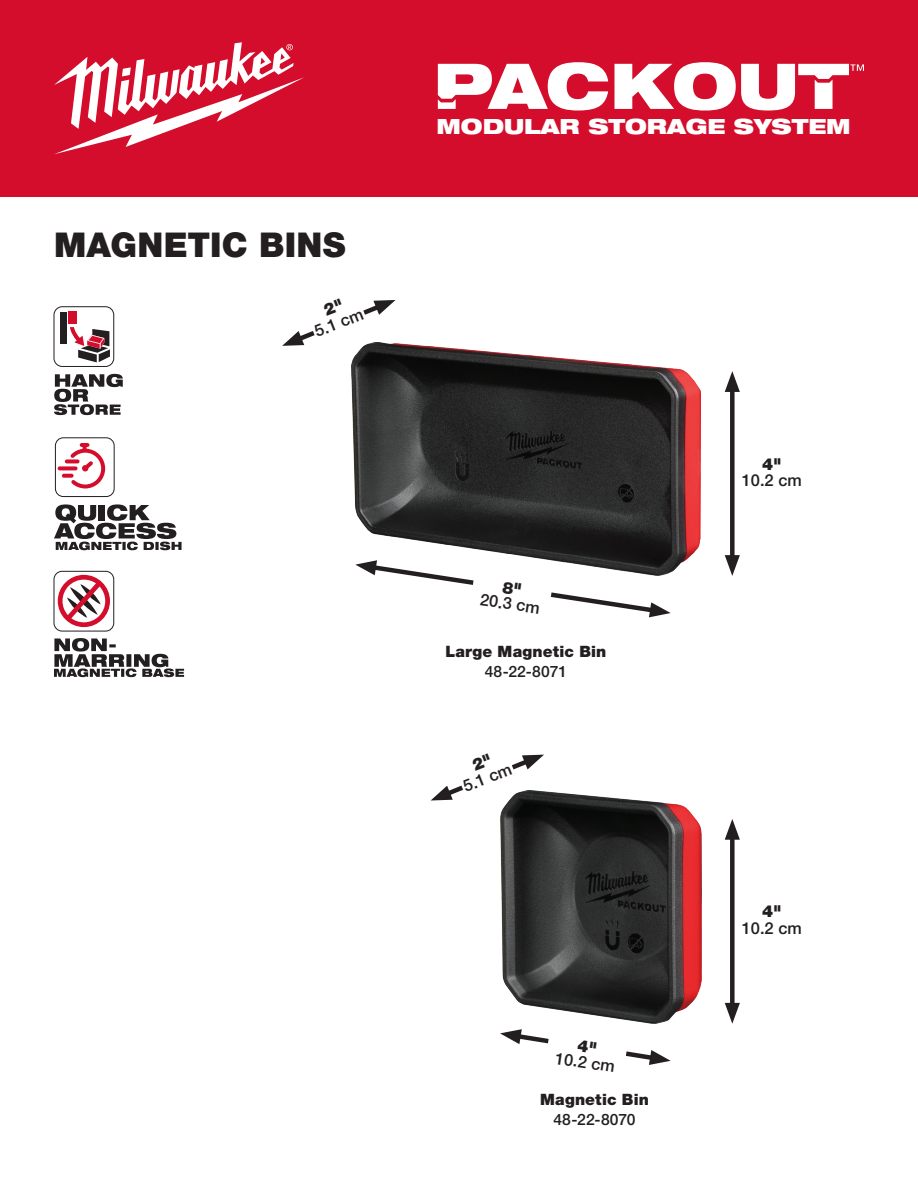
<style>
.page{position:relative;width:918px;height:1188px;background:#fff}
.page>*{position:absolute;margin:0;border:0;box-sizing:border-box;transform-origin:0 0}
.t1{font:900 34.2px "Helvetica Neue LT Std";letter-spacing:.01em;color:#231f20}
.t2{font:900 expanded 21px "Helvetica Neue LT Std";color:#fff}
.t3{font:500 16.5px "Helvetica Neue LT Std";color:#231f20}
.t4{font:900 16.5px "Helvetica Neue LT Std";color:#231f20}
.t5{font:900 15.6px "Helvetica Neue LT Std";letter-spacing:.01em;color:#231f20}
.t6{font:500 15.6px "Helvetica Neue LT Std";letter-spacing:.005em;color:#231f20}
</style>
<div class="page">
<div style="left:0;top:0;width:918px;height:197px;background:#d30d2b"></div>
<svg style="left:54px;top:42px;width:250px;height:112px"></svg>
<svg style="left:438px;top:62px;width:170px;height:49px"></svg>
<svg style="left:614px;top:62px;width:250px;height:49px"></svg>
<svg style="left:54px;top:504px;width:128px;height:46px"></svg>
<svg style="left:54px;top:638px;width:130px;height:39px"></svg>
<div style="left:54px;top:571px;width:60px;height:61px;border:1px solid #231f20;border-radius:8px"></div>
<svg style="left:58px;top:575px;width:52px;height:52px"></svg>
<svg style="left:54px;top:374px;width:69px;height:41px"></svg>
<div style="left:53px;top:306px;width:61px;height:61px;border:1px solid #231f20;border-radius:8px"></div>
<div style="left:68px;top:312px;width:9px;height:12px;background:#d30d2b"></div>
<div style="left:60px;top:312px;width:6px;height:31px;background:#231f20"></div>
<svg style="left:70px;top:327px;width:40px;height:35px"></svg>
<img style="left:352px;top:343px;width:348px;height:229px">
<img style="left:501px;top:791px;width:201px;height:233px">
<div style="left:730px;top:384px;width:5px;height:179px;background:#231f20"></div>
<svg style="left:725px;top:371px;width:15px;height:21px"></svg>
<svg style="left:725px;top:555px;width:15px;height:21px"></svg>
<div style="left:730px;top:831px;width:5px;height:180px;background:#231f20"></div>
<svg style="left:725px;top:819px;width:15px;height:21px"></svg>
<svg style="left:725px;top:1003px;width:15px;height:21px"></svg>
<div style="left:55px;top:437px;width:60px;height:60px;border:1px solid #231f20;border-radius:8px"></div>
<svg style="left:56px;top:441px;width:50px;height:49px"></svg>
<svg style="left:282px;top:300px;width:114px;height:47px"></svg>
<svg style="left:431px;top:754px;width:113px;height:48px"></svg>
<svg style="left:355px;top:560px;width:316px;height:57px"></svg>
<svg style="left:500px;top:1029px;width:171px;height:36px"></svg>
<p class="t1" style="left:54px;top:224px;width:293px">MAGNETIC BINS</p>
<p class="t3" style="left:311px;top:323px;width:52px;rotate:-22deg">5.1 cm</p>
<p class="t2" style="left:436px;top:112px;width:416px">MODULAR STORAGE SYSTEM</p>
<p class="t3" style="left:482px;top:590px;width:62px;rotate:8deg">20.3 cm</p>
<p class="t5" style="left:445px;top:643px;width:163px">Large Magnetic Bin</p>
<p class="t6" style="left:485px;top:662px;width:84px">48-22-8071</p>
<p class="t3" style="left:460px;top:778px;width:52px;rotate:-22deg">5.1 cm</p>
<p class="t3" style="left:557px;top:1048px;width:62px;rotate:8deg">10.2 cm</p>
<p class="t5" style="left:540px;top:1090px;width:110px">Magnetic Bin</p>
<p class="t6" style="left:553px;top:1110px;width:84px">48-22-8070</p>
<p class="t4" style="left:762px;top:454px;width:21px">4"</p>
<p class="t3" style="left:742px;top:470px;width:62px">10.2 cm</p>
<p class="t4" style="left:762px;top:902px;width:21px">4"</p>
<p class="t3" style="left:742px;top:918px;width:62px">10.2 cm</p>
</div>
